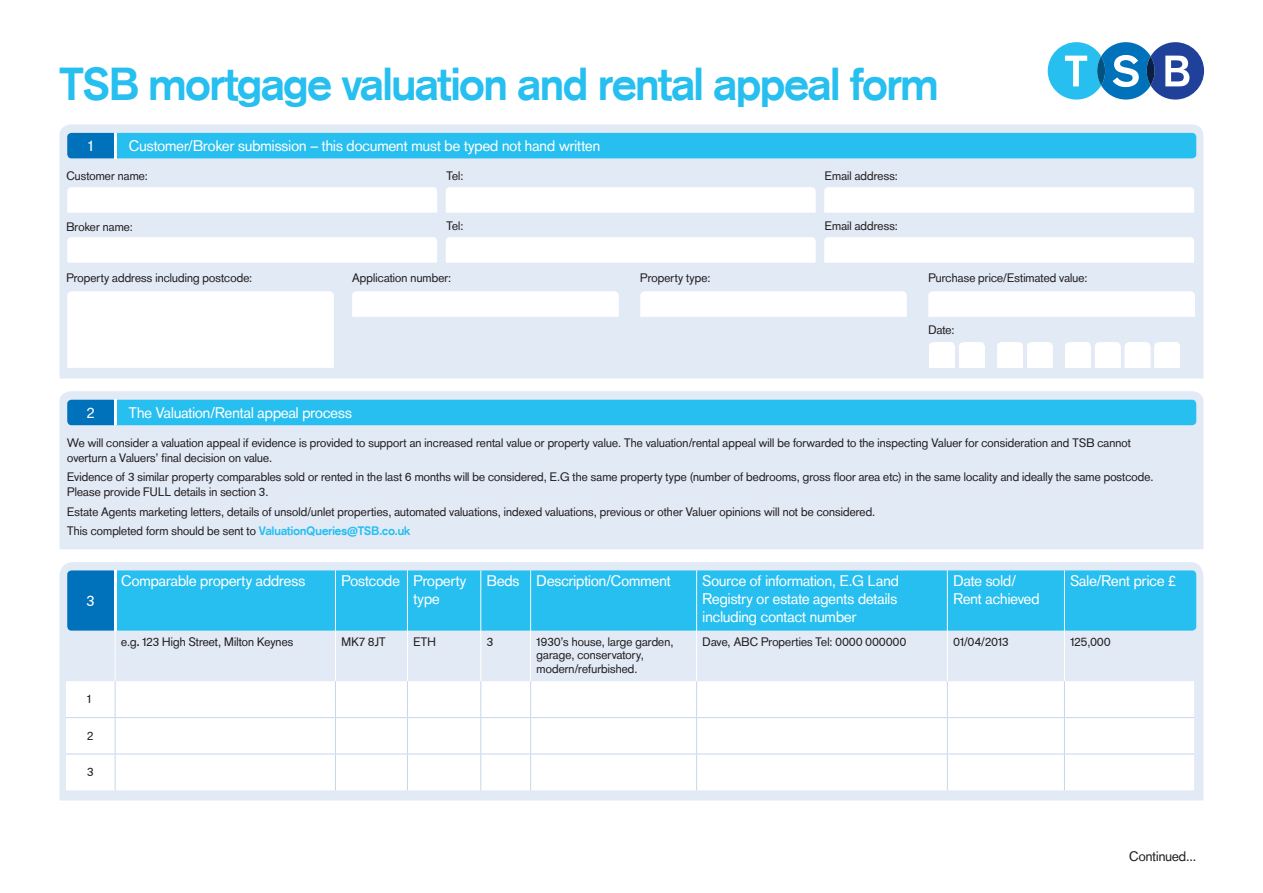
<style>
.page{position:relative;width:1263px;height:893px;background:#fff}
.page>*{position:absolute;margin:0;border:0;box-sizing:border-box;transform-origin:0 0}
.Page_Headline{font:700 45px "Basic Commercialfor TSB";letter-spacing:-.005em;color:#26bff0}
.F-HEAD{font:15px/18px "Basic Commercialfor TSB";letter-spacing:.005em;color:#fff}
.Body_Copy_8_10{font:13.5px "Basic Commercialfor TSB";letter-spacing:.01em;color:#231f20}
.Body_Copy_8_10-2{font:12px/15px "Basic Commercialfor TSB";letter-spacing:.015em;color:#231f20}
.Body_Copy__Single_Co{font:12px/13.5px "Basic Commercialfor TSB";letter-spacing:.015em;color:#231f20}
.s1{font-weight:700;color:#26bff0}
.s2{font-weight:700}
</style>
<div class="page">
<svg style="left:1047px;top:42px;width:158px;height:58px"></svg>
<div style="left:60px;top:124px;width:1143px;height:254px;background:#e2eaf6"></div>
<div style="left:67px;top:133px;width:1129px;height:25px;background:#26bff0"></div>
<hr style="left:114px;top:133px;width:2px;height:25px;background:#fff">
<svg style="left:824px;top:187px;width:370px;height:26px"></svg>
<div style="left:60px;top:391px;width:1143px;height:158px;background:#e2eaf6"></div>
<div style="left:60px;top:562px;width:1143px;height:238px;background:#e2eaf6"></div>
<div style="left:67px;top:570px;width:47px;height:61px;background:#0071bb"></div>
<div style="left:67px;top:400px;width:1129px;height:25px;background:#26bff0"></div>
<div style="left:116px;top:570px;width:1080px;height:61px;background:#26bff0"></div>
<hr style="left:114px;top:400px;width:2px;height:25px;background:#fff">
<hr style="left:114px;top:570px;width:2px;height:61px;background:#fff">
<svg style="left:929px;top:342px;width:56px;height:26px"></svg>
<svg style="left:997px;top:342px;width:55px;height:26px"></svg>
<svg style="left:1065px;top:342px;width:115px;height:26px"></svg>
<svg style="left:66px;top:681px;width:1128px;height:109px"></svg>
<hr style="left:115px;top:628px;width:1px;height:53px;background:#fff">
<hr style="left:335px;top:628px;width:1px;height:53px;background:#fff">
<hr style="left:407px;top:628px;width:1px;height:53px;background:#fff">
<hr style="left:480px;top:628px;width:1px;height:53px;background:#fff">
<hr style="left:530px;top:628px;width:1px;height:53px;background:#fff">
<hr style="left:696px;top:628px;width:1px;height:53px;background:#fff">
<hr style="left:947px;top:628px;width:1px;height:53px;background:#fff">
<hr style="left:1064px;top:628px;width:1px;height:53px;background:#fff">
<hr style="left:335px;top:570px;width:1px;height:58px;background:#fff">
<hr style="left:407px;top:570px;width:1px;height:58px;background:#fff">
<hr style="left:480px;top:570px;width:1px;height:58px;background:#fff">
<hr style="left:530px;top:570px;width:1px;height:58px;background:#fff">
<hr style="left:696px;top:570px;width:1px;height:58px;background:#fff">
<hr style="left:947px;top:570px;width:1px;height:58px;background:#fff">
<hr style="left:1064px;top:570px;width:1px;height:58px;background:#fff">
<hr style="left:115px;top:681px;width:1px;height:36px;background:#c7d6ed">
<hr style="left:335px;top:681px;width:1px;height:36px;background:#c7d6ed">
<hr style="left:407px;top:681px;width:1px;height:36px;background:#c7d6ed">
<hr style="left:480px;top:681px;width:1px;height:36px;background:#c7d6ed">
<hr style="left:530px;top:681px;width:1px;height:36px;background:#c7d6ed">
<hr style="left:696px;top:681px;width:1px;height:36px;background:#c7d6ed">
<hr style="left:947px;top:681px;width:1px;height:36px;background:#c7d6ed">
<hr style="left:66px;top:717px;width:49px;height:1px;background:#c7d6ed">
<hr style="left:115px;top:717px;width:220px;height:1px;background:#c7d6ed">
<hr style="left:115px;top:718px;width:1px;height:36px;background:#c7d6ed">
<hr style="left:335px;top:717px;width:72px;height:1px;background:#c7d6ed">
<hr style="left:335px;top:718px;width:1px;height:36px;background:#c7d6ed">
<hr style="left:407px;top:717px;width:74px;height:1px;background:#c7d6ed">
<hr style="left:407px;top:718px;width:1px;height:36px;background:#c7d6ed">
<hr style="left:481px;top:717px;width:50px;height:1px;background:#c7d6ed">
<hr style="left:480px;top:718px;width:1px;height:36px;background:#c7d6ed">
<hr style="left:531px;top:717px;width:166px;height:1px;background:#c7d6ed">
<hr style="left:530px;top:718px;width:1px;height:36px;background:#c7d6ed">
<hr style="left:697px;top:717px;width:250px;height:1px;background:#c7d6ed">
<hr style="left:696px;top:718px;width:1px;height:36px;background:#c7d6ed">
<hr style="left:947px;top:718px;width:1px;height:36px;background:#c7d6ed">
<hr style="left:66px;top:754px;width:49px;height:1px;background:#c7d6ed">
<hr style="left:115px;top:754px;width:220px;height:1px;background:#c7d6ed">
<hr style="left:115px;top:754px;width:1px;height:36px;background:#c7d6ed">
<hr style="left:335px;top:754px;width:72px;height:1px;background:#c7d6ed">
<hr style="left:335px;top:754px;width:1px;height:36px;background:#c7d6ed">
<hr style="left:407px;top:754px;width:74px;height:1px;background:#c7d6ed">
<hr style="left:407px;top:754px;width:1px;height:36px;background:#c7d6ed">
<hr style="left:481px;top:754px;width:50px;height:1px;background:#c7d6ed">
<hr style="left:480px;top:754px;width:1px;height:36px;background:#c7d6ed">
<hr style="left:531px;top:754px;width:166px;height:1px;background:#c7d6ed">
<hr style="left:530px;top:754px;width:1px;height:36px;background:#c7d6ed">
<hr style="left:697px;top:754px;width:250px;height:1px;background:#c7d6ed">
<hr style="left:696px;top:754px;width:1px;height:36px;background:#c7d6ed">
<hr style="left:947px;top:754px;width:1px;height:36px;background:#c7d6ed">
<hr style="left:1064px;top:681px;width:1px;height:36px;background:#c7d6ed">
<hr style="left:947px;top:717px;width:117px;height:1px;background:#c7d6ed">
<hr style="left:1064px;top:717px;width:130px;height:1px;background:#c7d6ed">
<hr style="left:1064px;top:718px;width:1px;height:36px;background:#c7d6ed">
<hr style="left:947px;top:754px;width:117px;height:1px;background:#c7d6ed">
<hr style="left:1064px;top:754px;width:130px;height:1px;background:#c7d6ed">
<hr style="left:1064px;top:754px;width:1px;height:36px;background:#c7d6ed">
<svg style="left:67px;top:187px;width:370px;height:26px"></svg>
<svg style="left:67px;top:237px;width:370px;height:26px"></svg>
<svg style="left:67px;top:291px;width:267px;height:77px"></svg>
<svg style="left:640px;top:291px;width:267px;height:26px"></svg>
<svg style="left:352px;top:291px;width:267px;height:26px"></svg>
<svg style="left:928px;top:291px;width:267px;height:26px"></svg>
<svg style="left:446px;top:237px;width:370px;height:26px"></svg>
<svg style="left:824px;top:237px;width:370px;height:26px"></svg>
<svg style="left:446px;top:187px;width:370px;height:26px"></svg>
<p class="Page_Headline" style="left:60px;top:58px;width:880px">TSB mortgage valuation and rental appeal form</p>
<p class="F-HEAD" style="left:88px;top:137px;width:6px">1</p>
<p class="F-HEAD" style="left:129px;top:137px;width:473px">Customer/Broker submission – this document must be typed not hand written</p>
<p class="Body_Copy_8_10-2" style="left:66px;top:169px;width:83px">Customer name:</p>
<p class="Body_Copy_8_10-2" style="left:446px;top:169px;width:18px">Tel:</p>
<p class="Body_Copy_8_10-2" style="left:825px;top:169px;width:74px">Email address:</p>
<p class="Body_Copy_8_10-2" style="left:66px;top:220px;width:68px">Broker name:</p>
<p class="Body_Copy_8_10-2" style="left:825px;top:219px;width:74px">Email address:</p>
<p class="Body_Copy_8_10-2" style="left:446px;top:219px;width:18px">Tel:</p>
<p class="Body_Copy_8_10-2" style="left:66px;top:271px;width:187px">Property address including postcode:</p>
<p class="Body_Copy_8_10-2" style="left:352px;top:271px;width:101px">Application number:</p>
<p class="Body_Copy_8_10-2" style="left:640px;top:271px;width:72px">Property type:</p>
<p class="Body_Copy_8_10-2" style="left:928px;top:271px;width:161px">Purchase price/Estimated value:</p>
<p class="F-HEAD" style="left:87px;top:404px;width:9px">2</p>
<p class="F-HEAD" style="left:129px;top:404px;width:224px">The Valuation/Rental appeal process</p>
<p class="Body_Copy_8_10-2" style="left:928px;top:323px;width:28px">Date:</p>
<p class="Body_Copy_8_10-2" style="left:67px;top:435px;width:1065px">We will consider a valuation appeal if evidence is provided to support an increased rental value or property value. The valuation/rental appeal will be forwarded to the inspecting Valuer for consideration and TSB cannot overturn a Valuers’ final decision on value.</p>
<p class="Body_Copy_8_10-2" style="left:67px;top:470px;width:1088px">Evidence of 3 similar property comparables sold or rented in the last 6 months will be considered, E.G the same property type (number of bedrooms, gross floor area etc) in the same locality and ideally the same postcode.<br>Please provide FULL details in section 3.</p>
<p class="Body_Copy_8_10-2" style="left:67px;top:504px;width:809px">Estate Agents marketing letters, details of unsold/unlet properties, automated valuations, indexed valuations, previous or other Valuer opinions will not be considered.</p>
<p class="Body_Copy_8_10-2" style="left:67px;top:523px;width:345px">This completed form should be sent to <span class="s1">ValuationQueries@TSB.co.uk</span></p>
<p class="F-HEAD" style="left:87px;top:592px;width:9px">3</p>
<p class="Body_Copy__Single_Co" style="left:87px;top:692px;width:5px">1</p>
<p class="Body_Copy__Single_Co" style="left:87px;top:729px;width:8px">2</p>
<p class="Body_Copy__Single_Co" style="left:87px;top:765px;width:8px">3</p>
<p class="F-HEAD" style="left:121px;top:572px;width:186px">Comparable property address</p>
<p class="F-HEAD" style="left:341px;top:572px;width:60px">Postcode</p>
<p class="F-HEAD" style="left:413px;top:572px;width:54px">Property type</p>
<p class="F-HEAD" style="left:487px;top:572px;width:34px">Beds</p>
<p class="F-HEAD" style="left:537px;top:572px;width:136px">Description/Comment</p>
<p class="F-HEAD" style="left:703px;top:572px;width:198px;text-align:justify">Source of information, E.G Land Registry or estate agents details including contact number</p>
<p class="F-HEAD" style="left:953px;top:572px;width:88px">Date sold/<br>Rent achieved</p>
<p class="F-HEAD" style="left:1070px;top:572px;width:107px">Sale/Rent price £</p>
<p class="Body_Copy__Single_Co" style="left:121px;top:635px;width:174px">e.g<span class="s2">.</span> 123 High Street, Milton Keynes</p>
<p class="Body_Copy__Single_Co" style="left:341px;top:635px;width:46px">MK7 8JT</p>
<p class="Body_Copy__Single_Co" style="left:413px;top:635px;width:24px">ETH</p>
<p class="Body_Copy__Single_Co" style="left:487px;top:635px;width:8px">3</p>
<p class="Body_Copy__Single_Co" style="left:537px;top:635px;width:138px">1930’s house, large garden, garage, conservatory, modern/refurbished.</p>
<p class="Body_Copy__Single_Co" style="left:703px;top:635px;width:205px">Dave, ABC Properties Tel: 0000 000000</p>
<p class="Body_Copy__Single_Co" style="left:953px;top:635px;width:57px">01/04/2013</p>
<p class="Body_Copy__Single_Co" style="left:1070px;top:635px;width:42px">125,000</p>
<p class="Body_Copy_8_10" style="left:1129px;top:848px;width:69px">Continued...</p>
</div>
